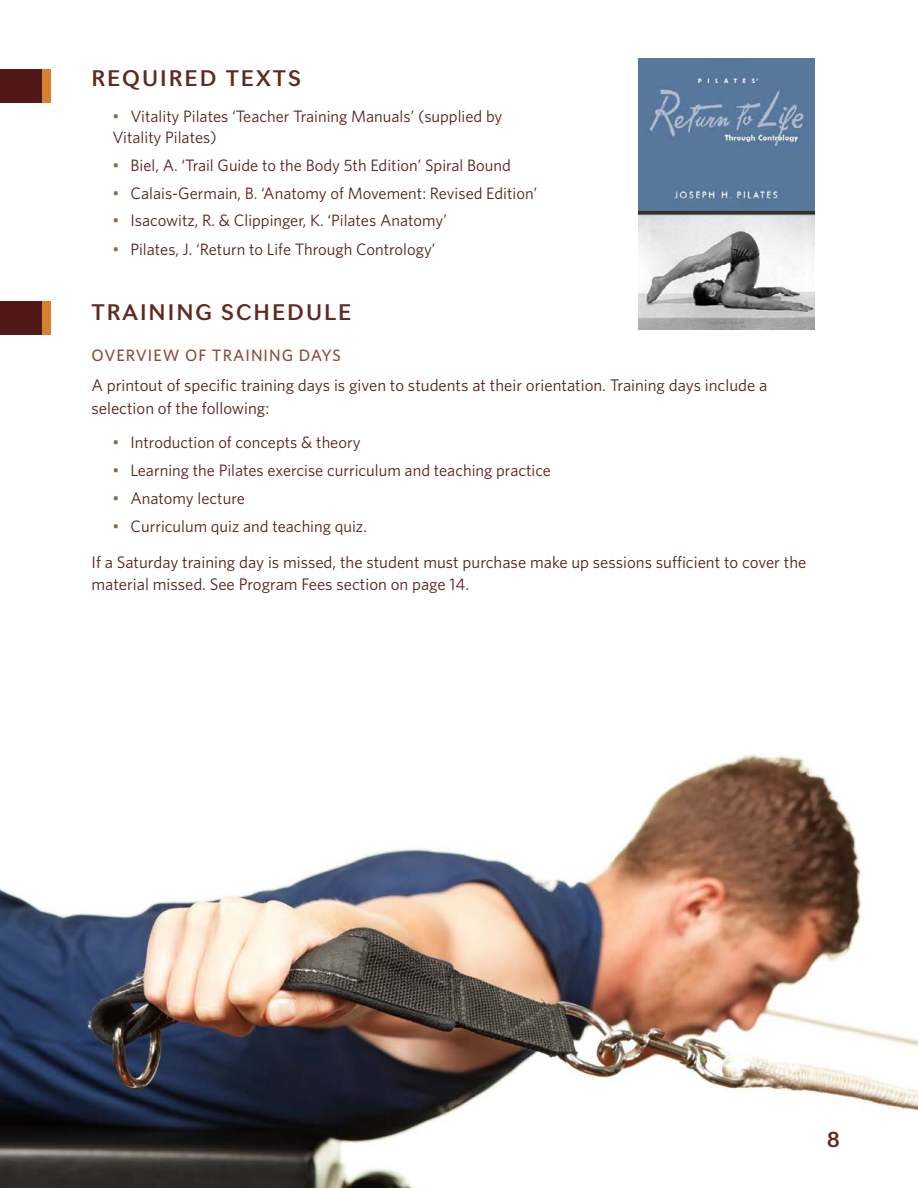
<style>
.page{position:relative;width:918px;height:1188px;background:#fff}
.page>*{position:absolute;margin:0;border:0;box-sizing:border-box;transform-origin:0 0}
.t1{font:600 22.2px "Seconda";letter-spacing:.09em;color:#5f2b21}
.t2{font:600 22.05px "Seconda";color:#5f2b21}
.t3{font:16.8px/22.4px "Whitney";color:#54201b}
.t4{font:16.5px/21px "Whitney";color:#54201b}
.t5{font:500 16.5px "Whitney";letter-spacing:.06em;color:#8a4f3d}
.s1{color:#906451}
</style>
<div class="page">
<img style="left:0;top:754px;width:918px;height:434px">
<img style="left:638px;top:58px;width:176px;height:272px">
<div style="left:9px;top:302px;width:41px;height:33px;background:#d7802e"></div>
<div style="left:0;top:302px;width:41px;height:33px;background:#501917"></div>
<div style="left:9px;top:69px;width:41px;height:33px;background:#d7802e"></div>
<div style="left:0;top:69px;width:41px;height:33px;background:#501917"></div>
<h1 class="t1" style="left:92px;top:65px;width:211px">REQUIRED TEXTS</h1>
<p class="t4" style="left:112px;top:105px;width:392px"><span class="s1">•</span> Vitality Pilates ‘Teacher Training Manuals’ (supplied by<br>Vitality Pilates)</p>
<p class="t4" style="left:112px;top:154px;width:400px"><span class="s1">•</span> Biel, A. ‘Trail Guide to the Body 5th Edition’ Spiral Bound</p>
<p class="t4" style="left:112px;top:182px;width:426px"><span class="s1">•</span> Calais-Germain, B. ‘Anatomy of Movement: Revised Edition’</p>
<p class="t4" style="left:112px;top:210px;width:336px"><span class="s1">•</span> Isacowitz, R. &amp; Clippinger, K. ‘Pilates Anatomy’</p>
<p class="t4" style="left:112px;top:239px;width:325px"><span class="s1">•</span> Pilates, J. ‘Return to Life Through Contrology’</p>
<h1 class="t1" style="left:92px;top:299px;width:261px">TRAINING SCHEDULE</h1>
<p class="t5" style="left:92px;top:345px;width:251px">OVERVIEW OF TRAINING DAYS</p>
<p class="t3" style="left:92px;top:374px;width:677px">A printout of specific training days is given to students at their orientation. Training days include a selection of the following:</p>
<p class="t4" style="left:112px;top:432px;width:250px"><span class="s1">•</span> Introduction of concepts &amp; theory</p>
<p class="t4" style="left:112px;top:459px;width:440px"><span class="s1">•</span> Learning the Pilates exercise curriculum and teaching practice</p>
<p class="t4" style="left:112px;top:487px;width:134px"><span class="s1">•</span> Anatomy lecture</p>
<p class="t4" style="left:112px;top:515px;width:256px"><span class="s1">•</span> Curriculum quiz and teaching quiz.</p>
<p class="t3" style="left:92px;top:551px;width:716px">If a Saturday training day is missed, the student must purchase make up sessions sufficient to cover the material missed. See Program Fees section on page 14.</p>
<h2 class="t2" style="left:827px;top:1126px;width:15px">8</h2>
</div>
